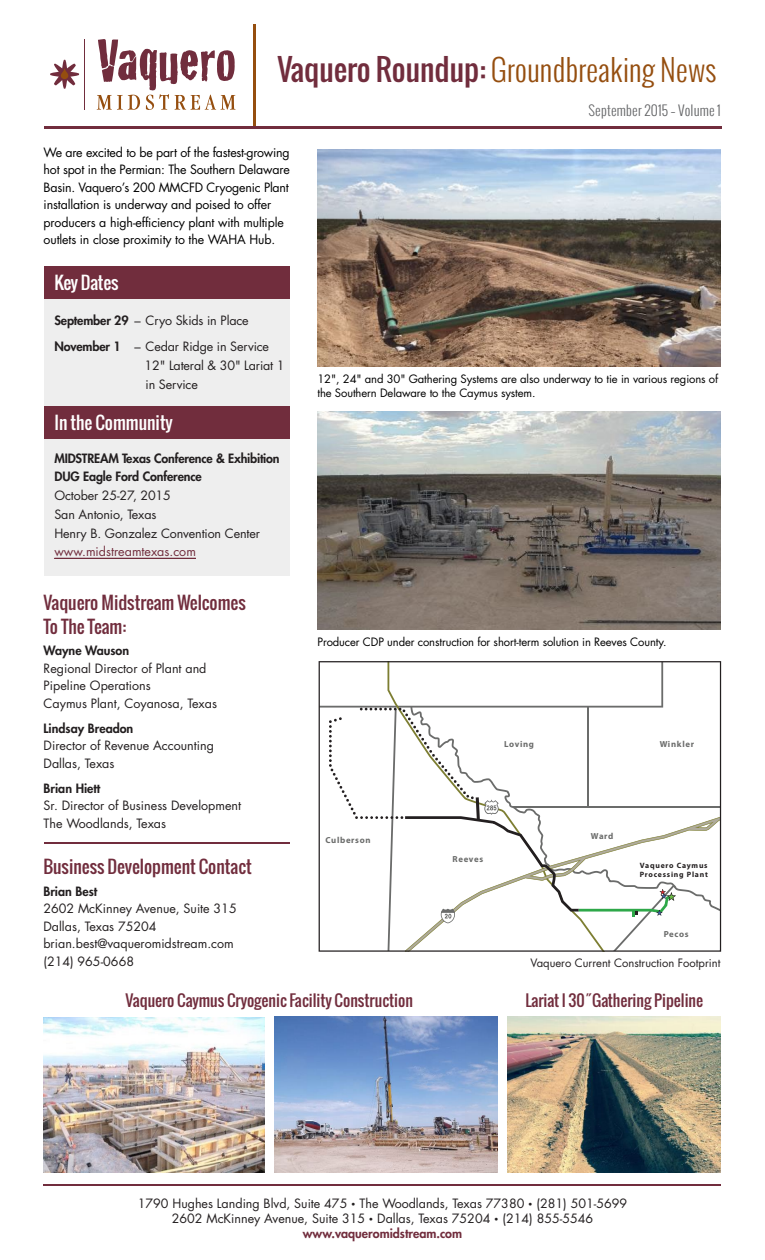
<style>
.page{position:relative;width:765px;height:1260px;background:#fff}
.page>*{position:absolute;margin:0;border:0;box-sizing:border-box;transform-origin:0 0}
.t1{font:300 29.75px "Oswald";color:#954e0f}
.t2{font:17.5px/23.8px "Oswald";color:#712d3d}
.t3{font:17.5px "Oswald";color:#fff}
.t4{font:15.62px "Oswald";color:#712d3d}
.t5{font:300 13.75px "Oswald";letter-spacing:.01em;color:#636466}
.t6{font:12.5px/17.5px "Futura";color:#231f20}
.t7{font:12.5px/17.5px "Futura";letter-spacing:-.01em;color:#010101}
.t8{font:800 12.5px/18.8px "Futura";letter-spacing:-.01em;color:#231f20}
.t9{font:12.5px "Futura";color:#712d3d}
.t10{font:11.25px/14.4px "Futura";letter-spacing:-.01em;color:#000}
.t11{font:11.25px "Futura";color:#231f20}
.t12{font:700 8.75px "Myriad Pro";letter-spacing:.075em;color:#6b6c6b}
.t13{font:700 7.75px/8.4px "Myriad Pro";letter-spacing:.1em;color:#231f20}
.s1{font-weight:400;color:#712d3d}
.s2{font-weight:800}
.s3{font-size:7.5px}
.s4{font-weight:800;color:#712d3d}
</style>
<div class="page">
<hr style="left:84px;top:39px;width:1px;height:70px;background:#712d3d">
<svg style="left:50px;top:60px;width:29px;height:29px"></svg>
<svg style="left:97px;top:39px;width:139px;height:71px"></svg>
<hr style="left:253px;top:24px;width:3px;height:104px;background:#954e0f">
<hr style="left:44px;top:126px;width:677px;height:3px;background:#712d3d">
<img style="left:318px;top:412px;width:403px;height:217px">
<img style="left:318px;top:149px;width:402px;height:218px">
<hr style="left:44px;top:1184px;width:677px;height:2px;background:#712d3d">
<hr style="left:44px;top:843px;width:245px;height:1px;background:#712d3d">
<div style="left:44px;top:266px;width:245px;height:309px;background:#eee"></div>
<svg style="left:54px;top:558px;width:142px;height:1px"></svg>
<div style="left:44px;top:266px;width:245px;height:32px;background:#712d3d"></div>
<div style="left:44px;top:406px;width:245px;height:33px;background:#712d3d"></div>
<img style="left:508px;top:1017px;width:213px;height:155px">
<img style="left:275px;top:1017px;width:223px;height:155px">
<img style="left:44px;top:1017px;width:221px;height:155px">
<svg style="left:319px;top:661px;width:402px;height:291px"></svg>
<h1 class="t1" style="left:277px;top:49px;width:441px"><span class="s1">Vaquero Roundup:</span> Groundbreaking News</h1>
<p class="t5" style="left:588px;top:101px;width:134px">September 2015 – Volume 1</p>
<p class="t7" style="left:44px;top:143px;width:248px">We are excited to be part of the fastest-growing hot spot in the Permian: The Southern Delaware Basin. Vaquero’s 200 MMCFD Cryogenic Plant installation is underway and poised to offer producers a high-efficiency plant with multiple outlets in close proximity to the WAHA Hub.</p>
<h2 class="t3" style="left:54px;top:269px;width:66px">Key Dates</h2>
<p class="t6" style="left:54px;top:307px;width:216px;line-height:26.2px"><span class="s2">September 29</span> – Cryo Skids in Place<br><span class="s2">November 1</span> – Cedar Ridge in Service</p>
<p class="t6" style="left:145px;top:356px;width:141px;line-height:18.8px">12" Lateral &amp; 30" Lariat 1 in Service</p>
<h2 class="t3" style="left:54px;top:409px;width:120px">In the Community</h2>
<p class="t8" style="left:54px;top:449px;width:227px">MIDSTREAM Texas Conference &amp; Exhibition<br>DUG Eagle Ford Conference</p>
<p class="t6" style="left:54px;top:486px;width:207px;line-height:18.8px">October 25-27, 2015<br>San Antonio, Texas<br>Henry B. Gonzalez Convention Center</p>
<p class="t9" style="left:54px;top:543px;width:143px">www.midstreamtexas.com</p>
<h2 class="t2" style="left:44px;top:591px;width:204px">Vaquero Midstream Welcomes<br>To The Team:</h2>
<p class="t8" style="left:44px;top:641px;width:87px">Wayne Wauson</p>
<p class="t6" style="left:44px;top:659px;width:175px">Regional Director of Plant and<br>Pipeline Operations<br>Caymus Plant, Coyanosa, Texas</p>
<p class="t8" style="left:44px;top:719px;width:91px">Lindsay Breadon</p>
<p class="t6" style="left:44px;top:737px;width:172px">Director of Revenue Accounting<br>Dallas, Texas</p>
<p class="t8" style="left:44px;top:779px;width:58px">Brian Hiett</p>
<p class="t6" style="left:44px;top:797px;width:199px">Sr. Director of Business Development<br>The Woodlands, Texas</p>
<h2 class="t2" style="left:43px;top:854px;width:210px">Business Development Contact</h2>
<p class="t8" style="left:43px;top:882px;width:55px">Brian Best</p>
<p class="t6" style="left:43px;top:900px;width:195px">2602 McKinney Avenue, Suite 315<br>Dallas, Texas 75204 brian.best@vaqueromidstream.com (214) 965-0668</p>
<p class="t10" style="left:318px;top:371px;width:402px">12", 24" and 30" Gathering Systems are also underway to tie in various regions of the Southern Delaware to the Caymus system.</p>
<p class="t10" style="left:318px;top:634px;width:350px">Producer CDP under construction for short-term solution in Reeves County.</p>
<p class="t12" style="left:326px;top:834px;width:47px">Culberson</p>
<p class="t12" style="left:504px;top:739px;width:31px">Loving</p>
<p class="t12" style="left:660px;top:739px;width:36px">Winkler</p>
<p class="t12" style="left:453px;top:853px;width:32px">Reeves</p>
<p class="t12" style="left:591px;top:830px;width:24px">Ward</p>
<p class="t13" style="left:640px;top:861px;width:70px">Vaquero Caymus<br>Processing Plant</p>
<p class="t12" style="left:664px;top:929px;width:26px">Pecos</p>
<p class="t11" style="left:531px;top:955px;width:191px">Vaquero Current Construction Footprint</p>
<p class="t4" style="left:126px;top:988px;width:289px">Vaquero Caymus Cryogenic Facility Construction</p>
<p class="t4" style="left:525px;top:988px;width:179px">Lariat I 30˝ Gathering Pipeline</p>
<p class="t6" style="left:138px;top:1196px;width:491px;line-height:15px;text-align:center">1790 Hughes Landing Blvd, Suite 475 <span class="s3">•</span> The Woodlands, Texas 77380 <span class="s3">•</span> (281) 501-5699<br>2602 McKinney Avenue, Suite 315 <span class="s3">•</span> Dallas, Texas 75204 <span class="s3">•</span> (214) 855-5546 <span class="s4">www.vaqueromidstream.com</span></p>
</div>
